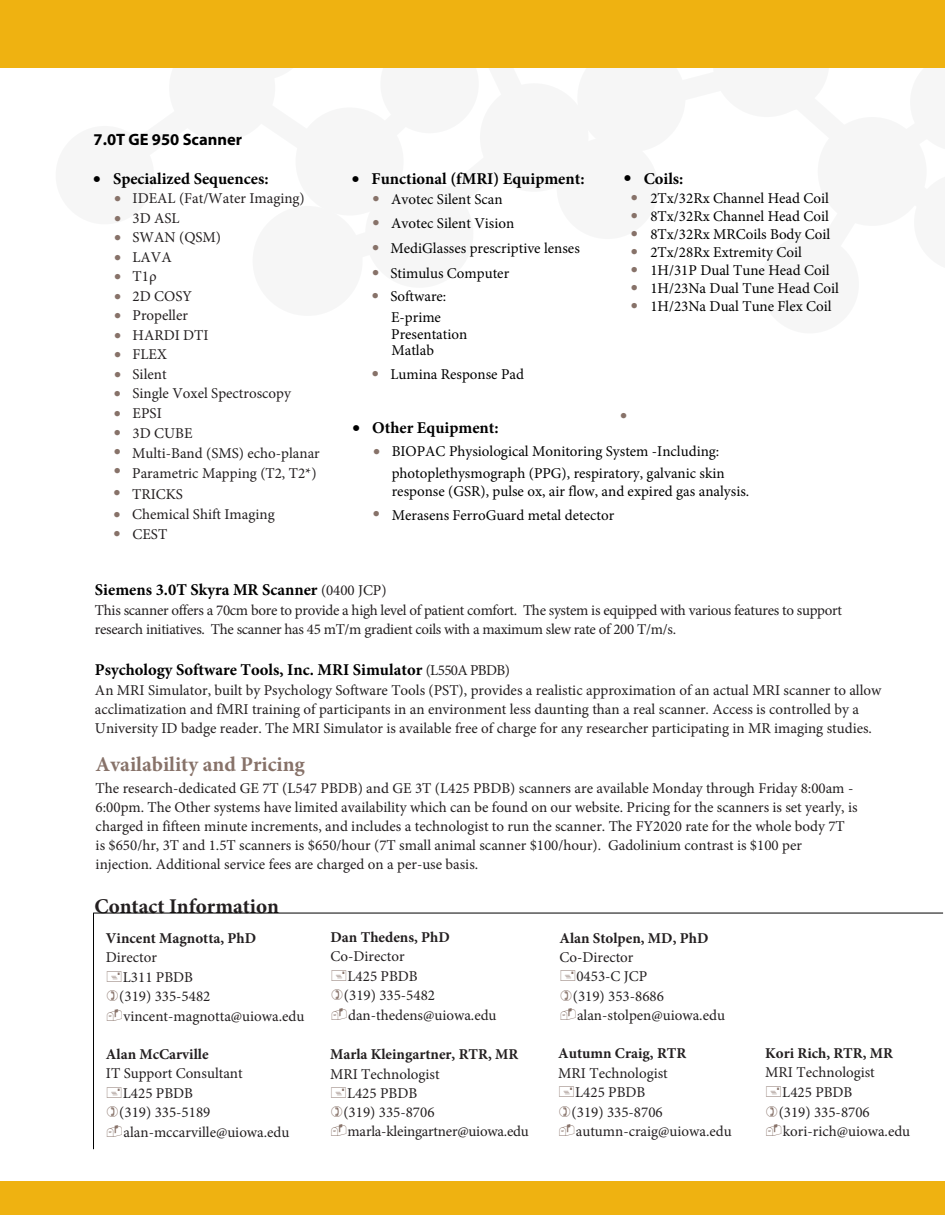
<style>
.page{position:relative;width:945px;height:1215px;background:#fff}
.page>*{position:absolute;margin:0;border:0;box-sizing:border-box;transform-origin:0 0}
.contact_heading{font:700 21px "Minion Pro";color:#877269}
.contact_heading-2{font:700 21px "Minion Pro";color:#231f20}
.contact_heading-3{font:700 16.5px "Minion Pro";color:#000}
.subsubheading{font:700 16.5px "Myriad Pro";color:#000}
.contact_heading-4{font:15px/20.2px "Minion Pro";color:#231f20}
.t1{font:15px/20.9px "Minion Pro";color:#000}
.contact_main{font:15px "Minion Pro";color:#231f20}
.contact_heading-5{font:15px/19.2px "Minion Pro";letter-spacing:-.02em;color:#231f20}
.contact_main-2{font:700 15px "Minion Pro";color:#231f20}
.t2{font:300 condensed 15px/19.2px "Univers LT Std";color:#877269;text-align:justify}
.s1{font-family:"Univers";font-stretch:condensed}
.s2{font-family:"Univers LT Std";font-weight:300;font-stretch:condensed;color:#877269}
.s3{font-weight:400;font-size:15px;color:#231f20}
</style>
<div class="page">
<div style="left:761px;top:235px;width:98px;height:98px;background:#f6f6f6;border-radius:50%"></div>
<div style="left:818px;top:117px;width:109px;height:109px;background:#f6f6f6;border-radius:50%"></div>
<div style="left:380px;top:35px;width:99px;height:98px;background:#f6f6f6;border-radius:50%"></div>
<div style="left:557px;top:137px;width:101px;height:102px;background:#f6f6f6;border-radius:50%"></div>
<div style="left:577px;top:44px;width:109px;height:108px;background:#f6f6f6;border-radius:50%"></div>
<div style="left:480px;top:83px;width:109px;height:109px;background:#f6f6f6;border-radius:50%"></div>
<div style="left:365px;top:180px;width:108px;height:108px;background:#f6f6f6;border-radius:50%"></div>
<div style="left:296px;top:107px;width:108px;height:109px;background:#f6f6f6;border-radius:50%"></div>
<div style="left:56px;top:126px;width:98px;height:98px;background:#f6f6f6;border-radius:50%"></div>
<div style="left:169px;top:35px;width:106px;height:106px;background:#f6f6f6;border-radius:50%"></div>
<div style="left:253px;top:206px;width:110px;height:110px;background:#f6f6f6;border-radius:50%"></div>
<div style="left:713px;top:9px;width:108px;height:108px;background:#f6f6f6;border-radius:50%"></div>
<div style="left:0;top:0;width:945px;height:68px;background:#efb211"></div>
<div style="left:0;top:1181px;width:945px;height:34px;background:#efb211"></div>
<hr style="left:93px;top:913px;width:850px;height:1px;background:#000">
<hr style="left:93px;top:913px;width:1px;height:236px;background:#000">
<p class="subsubheading" style="left:94px;top:129px;width:150px">7.0T GE 950 Scanner</p>
<p class="contact_heading-3" style="left:94px;top:167px;width:176px"><span class="s1">•</span> Specialized Sequences:</p>
<p class="contact_heading-4" style="left:113px;top:189px;width:193px"><span class="s2">•</span> IDEAL (Fat/Water Imaging)</p>
<p class="contact_heading-4" style="left:113px;top:208px;width:68px"><span class="s2">•</span> 3D ASL</p>
<p class="contact_heading-4" style="left:113px;top:228px;width:110px"><span class="s2">•</span> SWAN (QSM)</p>
<p class="contact_heading-4" style="left:113px;top:247px;width:60px"><span class="s2">•</span> LAVA</p>
<p class="contact_heading-4" style="left:113px;top:267px;width:45px"><span class="s2">•</span> T1ρ</p>
<p class="contact_heading-4" style="left:113px;top:286px;width:80px"><span class="s2">•</span> 2D COSY</p>
<p class="contact_heading-4" style="left:113px;top:306px;width:76px"><span class="s2">•</span> Propeller</p>
<p class="contact_heading-4" style="left:113px;top:325px;width:97px"><span class="s2">•</span> HARDI DTI</p>
<p class="contact_heading-4" style="left:113px;top:344px;width:55px"><span class="s2">•</span> FLEX</p>
<p class="contact_heading-4" style="left:113px;top:364px;width:55px"><span class="s2">•</span> Silent</p>
<p class="t2" style="left:113px;top:384px;width:11px">• • • • •</p>
<p class="t2" style="left:113px;top:482px;width:11px;line-height:21.8px">• •</p>
<p class="t2" style="left:113px;top:524px;width:11px">•</p>
<p class="contact_heading-4" style="left:132px;top:383px;width:189px">Single Voxel Spectroscopy<br>EPSI<br>3D CUBE<br>Multi-Band (SMS) echo-planar<br>Parametric Mapping (T2, T2*)<br>TRICKS<br>Chemical Shift Imaging<br>CEST</p>
<p class="contact_heading-3" style="left:352px;top:167px;width:234px"><span class="s1">•</span> Functional (fMRI) Equipment:</p>
<p class="t1" style="left:372px;top:189px;width:133px"><span class="s2">•</span> Avotec Silent Scan</p>
<p class="t1" style="left:372px;top:213px;width:144px"><span class="s2">•</span> Avotec Silent Vision</p>
<p class="t1" style="left:371px;top:238px;width:210px"><span class="s2">•</span> MediGlasses prescriptive lenses</p>
<p class="t1" style="left:371px;top:263px;width:140px"><span class="s2">•</span> Stimulus Computer</p>
<p class="t1" style="left:391px;top:286px;width:57px;text-indent:-20px"><span class="s2">•</span> Software:<br>E-prime</p>
<p class="t1" style="left:391px;top:326px;width:78px;line-height:16.6px">Presentation<br>Matlab</p>
<p class="t1" style="left:371px;top:364px;width:155px"><span class="s2">•</span> Lumina Response Pad</p>
<p class="contact_heading-3" style="left:624px;top:167px;width:61px"><span class="s1">•</span> Coils:</p>
<p class="t1" style="left:630px;top:188px;width:201px"><span class="s2">•</span> 2Tx/32Rx Channel Head Coil</p>
<p class="t1" style="left:630px;top:206px;width:201px"><span class="s2">•</span> 8Tx/32Rx Channel Head Coil</p>
<p class="t1" style="left:630px;top:224px;width:202px"><span class="s2">•</span> 8Tx/32Rx MRCoils Body Coil</p>
<p class="t1" style="left:630px;top:242px;width:174px"><span class="s2">•</span> 2Tx/28Rx Extremity Coil</p>
<p class="t1" style="left:630px;top:260px;width:201px"><span class="s2">•</span> 1H/31P Dual Tune Head Coil</p>
<p class="t1" style="left:630px;top:278px;width:211px"><span class="s2">•</span> 1H/23Na Dual Tune Head Coil</p>
<p class="t1" style="left:630px;top:296px;width:203px"><span class="s2">•</span> 1H/23Na Dual Tune Flex Coil</p>
<p class="t2" style="left:619px;top:406px;width:11px">•</p>
<p class="contact_heading-3" style="left:353px;top:416px;width:147px"><span class="s1">•</span> Other Equipment:</p>
<p class="t2" style="left:372px;top:442px;width:11px">•</p>
<p class="t1" style="left:392px;top:440px;width:335px;line-height:22.4px">BIOPAC Physiological Monitoring System -Including: photoplethysmograph (PPG), respiratory, galvanic skin</p>
<p class="t1" style="left:392px;top:481px;width:359px">response (GSR), pulse ox, air flow, and expired gas analysis.</p>
<p class="t1" style="left:372px;top:505px;width:244px"><span class="s2">•</span> Merasens FerroGuard metal detector</p>
<p class="contact_heading-3" style="left:95px;top:578px;width:293px">Siemens 3.0T Skyra MR Scanner <span class="s3">(0400 JCP)</span></p>
<p class="contact_heading-5" style="left:95px;top:600px;width:749px">This scanner offers a 70cm bore to provide a high level of patient comfort. The system is equipped with various features to support research initiatives. The scanner has 45 mT/m gradient coils with a maximum slew rate of 200 T/m/s.</p>
<p class="contact_heading-3" style="left:95px;top:658px;width:417px">Psychology Software Tools, Inc. MRI Simulator <span class="s3">(L550A PBDB)</span></p>
<p class="contact_heading-4" style="left:95px;top:681px;width:788px;line-height:19.2px">An MRI Simulator, built by Psychology Software Tools (PST), provides a realistic approximation of an actual MRI scanner to allow acclimatization and fMRI training of participants in an environment less daunting than a real scanner. Access is controlled by a<br>University ID badge reader. The MRI Simulator is available free of charge for any researcher participating in MR imaging studies.</p>
<p class="contact_heading" style="left:96px;top:749px;width:211px">Availability and Pricing</p>
<p class="contact_heading-4" style="left:96px;top:778px;width:763px;line-height:19.2px">The research-dedicated GE 7T (L547 PBDB) and GE 3T (L425 PBDB) scanners are available Monday through Friday 8:00am - 6:00pm. The Other systems have limited availability which can be found on our website. Pricing for the scanners is set yearly, is charged in fifteen minute increments, and includes a technologist to run the scanner. The FY2020 rate for the whole body 7T is $650/hr, 3T and 1.5T scanners is $650/hour (7T small animal scanner $100/hour). Gadolinium contrast is $100 per injection. Additional service fees are charged on a per-use basis.</p>
<p class="contact_heading-2" style="left:94px;top:892px;width:186px">Contact Information</p>
<p class="contact_main-2" style="left:106px;top:927px;width:152px">Vincent Magnotta, PhD</p>
<p class="contact_heading-4" style="left:119px;top:948px;width:187px;line-height:19.5px;text-indent:-13px">Director<br>L311 PBDB<br>(319) 335-5482 vincent-magnotta@uiowa.edu</p>
<p class="contact_main-2" style="left:106px;top:1044px;width:104px">Alan McCarville</p>
<p class="contact_main" style="left:106px;top:1064px;width:138px">IT Support Consultant</p>
<p class="contact_main" style="left:123px;top:1083px;width:72px">L425 PBDB</p>
<p class="contact_main" style="left:119px;top:1103px;width:93px">(319) 335-5189</p>
<p class="contact_main" style="left:124px;top:1122px;width:168px">alan-mccarville@uiowa.edu</p>
<p class="contact_main-2" style="left:331px;top:927px;width:121px">Dan Thedens, PhD</p>
<p class="contact_main" style="left:331px;top:947px;width:76px">Co-Director</p>
<p class="contact_main" style="left:348px;top:966px;width:72px">L425 PBDB</p>
<p class="contact_main" style="left:344px;top:986px;width:93px">(319) 335-5482</p>
<p class="contact_main" style="left:348px;top:1005px;width:150px">dan-thedens@uiowa.edu</p>
<p class="contact_main-2" style="left:330px;top:1044px;width:190px">Marla Kleingartner, RTR, MR</p>
<p class="contact_main" style="left:330px;top:1064px;width:111px">MRI Technologist</p>
<p class="contact_main" style="left:347px;top:1083px;width:72px">L425 PBDB</p>
<p class="contact_main" style="left:343px;top:1102px;width:93px">(319) 335-8706</p>
<p class="contact_main" style="left:348px;top:1121px;width:183px">marla-kleingartner@uiowa.edu</p>
<p class="contact_main-2" style="left:559px;top:927px;width:150px">Alan Stolpen, MD, PhD</p>
<p class="contact_main" style="left:559px;top:947px;width:76px">Co-Director</p>
<p class="contact_main" style="left:576px;top:966px;width:72px">0453-C JCP</p>
<p class="contact_main" style="left:573px;top:986px;width:93px">(319) 353-8686</p>
<p class="contact_main" style="left:577px;top:1005px;width:149px">alan-stolpen@uiowa.edu</p>
<p class="contact_main-2" style="left:558px;top:1043px;width:130px">Autumn Craig, RTR</p>
<p class="contact_main" style="left:558px;top:1063px;width:111px">MRI Technologist</p>
<p class="contact_main" style="left:575px;top:1082px;width:72px">L425 PBDB</p>
<p class="contact_main" style="left:572px;top:1102px;width:93px">(319) 335-8706</p>
<p class="contact_main" style="left:576px;top:1121px;width:157px">autumn-craig@uiowa.edu</p>
<p class="contact_main-2" style="left:765px;top:1043px;width:129px">Kori Rich, RTR, MR</p>
<p class="contact_heading-4" style="left:779px;top:1063px;width:133px;line-height:19.5px;text-indent:-13px">MRI Technologist<br>L425 PBDB<br>(319) 335-8706 kori-rich@uiowa.edu</p>
</div>
